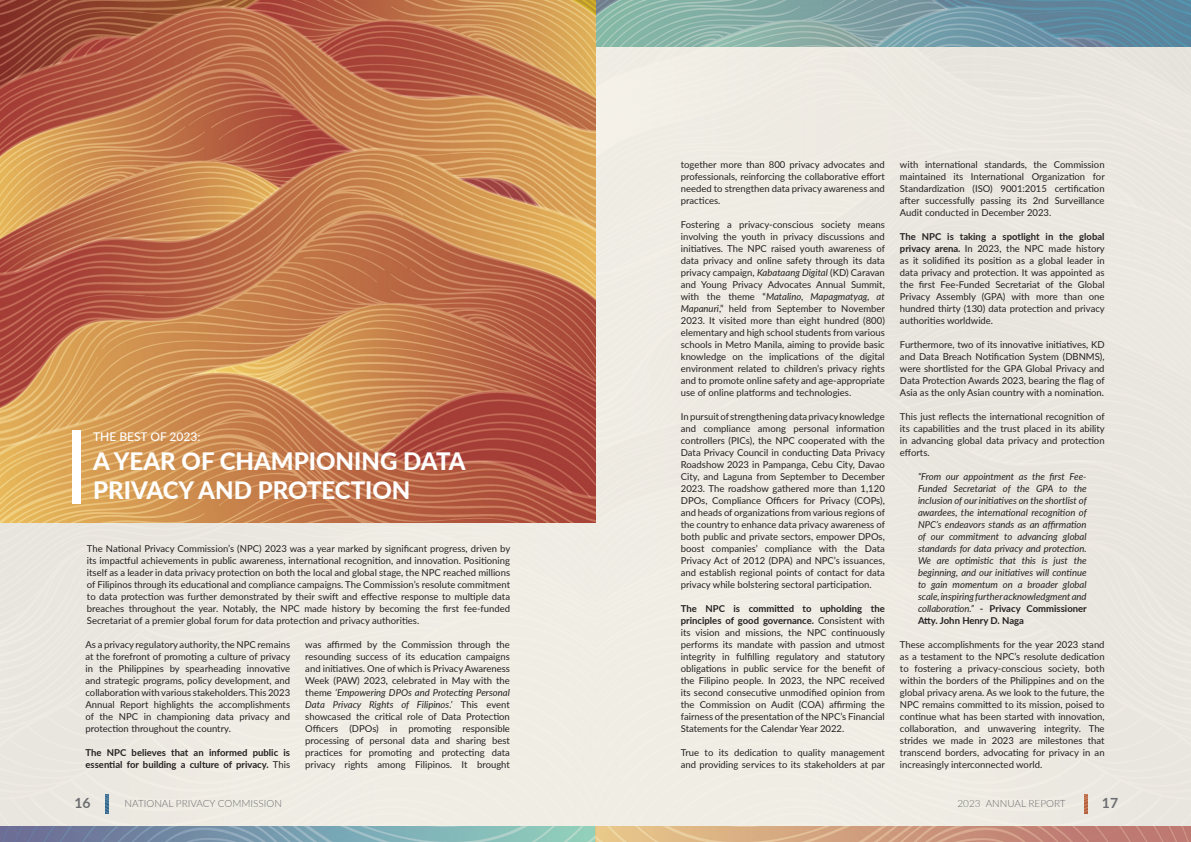
<style>
.page{position:relative;width:1191px;height:842px;background:#fff}
.page>*{position:absolute;margin:0;border:0;box-sizing:border-box;transform-origin:0 0}
.HEADER1{font:800 24px/28.8px "Lato";color:#fff}
.t1{font:700 14px "Lato";color:#6c6d70}
.SUBHD1{font:500 12px "Lato";color:#fff}
.t2{font:300 10px "Lato";color:#6c6d70}
.BODI_1{font:9.5px/12px "Lato";color:#231f20;text-align:justify}
.BODI_1-2{font:italic 9.5px/12px "Lato";color:#231f20;text-align:justify}
.BODI_1-3{font:700 9.5px/12px "Lato";color:#231f20}
.s1{font-weight:400}
.s2{font-style:italic}
.s3{font-weight:700}
.s4{font-weight:700;font-style:normal}
</style>
<div class="page">
<div style="left:0;top:47px;width:1191px;height:779px;background:#eeeae3"></div>
<img style="left:105px;top:794px;width:3px;height:19px">
<img style="left:1084px;top:794px;width:3px;height:19px">
<img style="left:595px;top:0;width:596px;height:47px">
<img style="left:0;top:826px;width:1191px;height:16px">
<img style="left:0;top:0;width:595px;height:522px">
<div style="left:72px;top:430px;width:9px;height:73px;background:#fff"></div>
<p class="SUBHD1" style="left:93px;top:428px;width:109px">THE BEST OF 2023:</p>
<p class="HEADER1" style="left:93px;top:446px;width:374px">A YEAR OF CHAMPIONING DATA<br>PRIVACY AND PROTECTION</p>
<p class="BODI_1" style="left:87px;top:542px;width:425px">The National Privacy Commission’s (NPC) 2023 was a year marked by significant progress, driven by its impactful achievements in public awareness, international recognition, and innovation. Positioning itself as a leader in data privacy protection on both the local and global stage, the NPC reached millions of Filipinos through its educational and compliance campaigns. The Commission’s resolute commitment to data protection was further demonstrated by their swift and effective response to multiple data breaches throughout the year. Notably, the NPC made history by becoming the first fee-funded Secretariat of a premier global forum for data protection and privacy authorities.</p>
<p class="BODI_1" style="left:86px;top:638px;width:206px">As a privacy regulatory authority, the NPC remains at the forefront of promoting a culture of privacy in the Philippines by spearheading innovative and strategic programs, policy development, and collaboration with various stakeholders.This 2023<br>Annual Report highlights the accomplishments of the NPC in championing data privacy and protection throughout the country.</p>
<p class="BODI_1-3" style="left:86px;top:746px;width:206px">The NPC believes that an informed public is essential for building a culture of privacy. <span class="s1">This</span></p>
<p class="BODI_1" style="left:305px;top:638px;width:206px">was affirmed by the Commission through the resounding success of its education campaigns and initiatives. One of which is Privacy Awareness Week (PAW) 2023, celebrated in May with the theme <span class="s2">‘Empowering DPOs and Protecting Personal Data Privacy Rights of Filipinos.’</span> This event showcased the critical role of Data Protection Officers (DPOs) in promoting responsible processing of personal data and sharing best practices for promoting and protecting data privacy rights among Filipinos. It brought</p>
<p class="BODI_1" style="left:681px;top:158px;width:205px">together more than 800 privacy advocates and professionals, reinforcing the collaborative effort needed to strengthen data privacy awareness and practices.</p>
<p class="BODI_1" style="left:681px;top:218px;width:206px">Fostering a privacy-conscious society means involving the youth in privacy discussions and initiatives. The NPC raised youth awareness of data privacy and online safety through its data privacy campaign, <span class="s2">Kabataang Digital</span> (KD) Caravan and Young Privacy Advocates Annual Summit, with the theme “<span class="s2">Matalino, Mapagmatyag, at Mapanuri</span>,” held from September to November 2023. It visited more than eight hundred (800) elementary and high school students from various schools in Metro Manila, aiming to provide basic knowledge on the implications of the digital environment related to children’s privacy rights and to promote online safety and age-appropriate use of online platforms and technologies.</p>
<p class="BODI_1" style="left:681px;top:410px;width:206px">Inpursuitof strengtheningdataprivacyknowledge and compliance among personal information controllers (PICs), the NPC cooperated with the Data Privacy Council in conducting Data Privacy Roadshow 2023 in Pampanga, Cebu City, Davao City, and Laguna from September to December 2023. The roadshow gathered more than 1,120<br>DPOs, Compliance Officers for Privacy (COPs), and heads of organizations from various regions of the country to enhance data privacy awareness of both public and private sectors, empower DPOs, boost companies’ compliance with the Data Privacy Act of 2012 (DPA) and NPC’s issuances, and establish regional points of contact for data privacy while bolstering sectoral participation.</p>
<p class="BODI_1" style="left:681px;top:602px;width:206px"><span class="s3">The NPC is committed to upholding the principles of good governance.</span> Consistent with its vision and missions, the NPC continuously performs its mandate with passion and utmost integrity in fulfilling regulatory and statutory obligations in public service for the benefit of the Filipino people. In 2023, the NPC received its second consecutive unmodified opinion from the Commission on Audit (COA) affirming the fairness of the presentation of the NPC’s Financial Statements for the Calendar Year 2022.</p>
<p class="BODI_1" style="left:681px;top:746px;width:206px">True to its dedication to quality management and providing services to its stakeholders at par</p>
<p class="BODI_1" style="left:900px;top:158px;width:206px">with international standards, the Commission maintained its International Organization for Standardization (ISO) 9001:2015 certification after successfully passing its 2nd Surveillance Audit conducted in December 2023.</p>
<p class="BODI_1" style="left:900px;top:230px;width:206px"><span class="s3">The NPC is taking a spotlight in the global privacy arena.</span> In 2023, the NPC made history as it solidified its position as a global leader in data privacy and protection. It was appointed as the first Fee-Funded Secretariat of the Global Privacy Assembly (GPA) with more than one hundred thirty (130) data protection and privacy authorities worldwide.</p>
<p class="BODI_1" style="left:900px;top:338px;width:206px">Furthermore, two of its innovative initiatives, KD and Data Breach Notification System (DBNMS), were shortlisted for the GPA Global Privacy and Data Protection Awards 2023, bearing the flag of Asia as the only Asian country with a nomination.</p>
<p class="BODI_1" style="left:900px;top:410px;width:206px">This just reflects the international recognition of its capabilities and the trust placed in its ability in advancing global data privacy and protection efforts.</p>
<p class="BODI_1-2" style="left:918px;top:470px;width:170px">“From our appointment as the first Fee-Funded Secretariat of the GPA to the inclusion of our initiatives on the shortlist of awardees, the international recognition of NPC’s endeavors stands as an affirmation of our commitment to advancing global standards for data privacy and protection.<br>We are optimistic that this is just the beginning, and our initiatives will continue to gain momentum on a broader global scale, inspiring further acknowledgment and collaboration.” <span class="s4">- Privacy Commissioner Atty. John Henry D. Naga</span></p>
<p class="BODI_1" style="left:900px;top:638px;width:206px">These accomplishments for the year 2023 stand as a testament to the NPC’s resolute dedication to fostering a privacy-conscious society, both within the borders of the Philippines and on the global privacy arena. As we look to the future, the NPC remains committed to its mission, poised to continue what has been started with innovation, collaboration, and unwavering integrity. The strides we made in 2023 are milestones that transcend borders, advocating for privacy in an increasingly interconnected world.</p>
<h2 class="t1" style="left:74px;top:793px;width:18px">16</h2>
<p class="t2" style="left:125px;top:797px;width:159px">NATIONAL PRIVACY COMMISSION</p>
<p class="t2" style="left:957px;top:797px;width:110px">2023 ANNUAL REPORT</p>
<h2 class="t1" style="left:1102px;top:793px;width:18px">17</h2>
</div>
